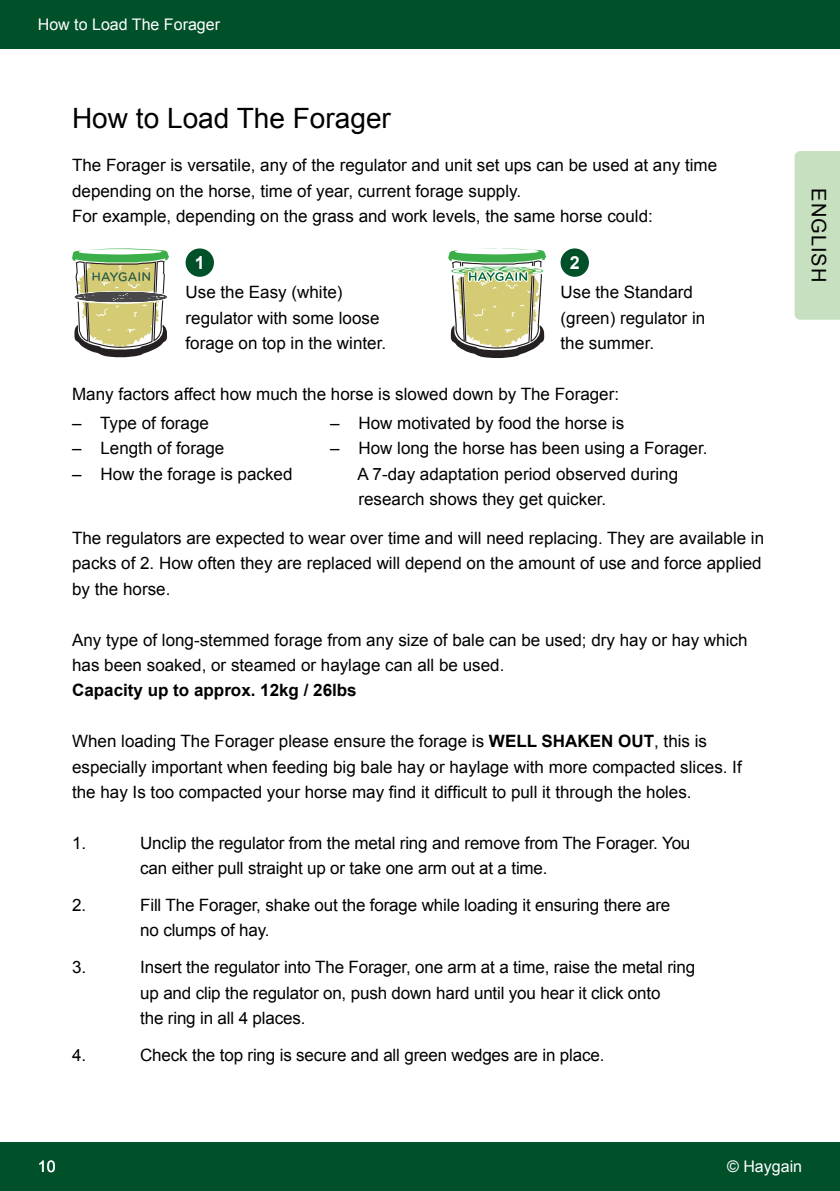
<style>
.page{position:relative;width:840px;height:1191px;background:#fff}
.page>*{position:absolute;margin:0;border:0;box-sizing:border-box;transform-origin:0 0}
.t1{font:28px "Arial";color:#000}
.t2{font:20px "Arial";letter-spacing:.05em;color:#000}
.t3{font:700 18px "Arial";color:#fff}
.t4{font:17px/25.4px "Arial";color:#000}
.t5{font:700 17px "Arial";color:#000}
.t6{font:16px "Arial";color:#fff}
.s1{font-weight:700}
</style>
<div class="page">
<div style="left:0;top:0;width:839px;height:49px;background:#00502a"></div>
<div style="left:0;top:1142px;width:839px;height:49px;background:#00502a"></div>
<svg style="left:72px;top:248px;width:97px;height:110px"></svg>
<div style="left:185px;top:248px;width:29px;height:29px;background:#00502a;border-radius:50%"></div>
<div style="left:560px;top:248px;width:28px;height:29px;background:#00502a;border-radius:50%"></div>
<svg style="left:448px;top:248px;width:99px;height:110px"></svg>
<div style="left:794px;top:151px;width:45px;height:169px;background:#c7e0bf"></div>
<p class="t6" style="left:38px;top:13px;width:184px">How to Load The Forager</p>
<h1 class="t1" style="left:72px;top:100px;width:320px">How to Load The Forager</h1>
<p class="t4" style="left:72px;top:153px;width:646px">The Forager is versatile, any of the regulator and unit set ups can be used at any time depending on the horse, time of year, current forage supply.<br>For example, depending on the grass and work levels, the same horse could:</p>
<p class="t3" style="left:195px;top:251px;width:12px">1</p>
<p class="t3" style="left:569px;top:251px;width:12px">2</p>
<p class="t4" style="left:185px;top:280px;width:202px">Use the Easy (white) regulator with some loose forage on top in the winter.</p>
<p class="t4" style="left:560px;top:280px;width:146px">Use the Standard (green) regulator in the summer.</p>
<p class="t4" style="left:72px;top:381px;width:548px">Many factors affect how much the horse is slowed down by The Forager:</p>
<p class="t4" style="left:72px;top:410px;width:138px">– Type of forage</p>
<p class="t4" style="left:72px;top:436px;width:154px">– Length of forage</p>
<p class="t4" style="left:72px;top:461px;width:222px">– How the forage is packed</p>
<p class="t4" style="left:330px;top:410px;width:295px">– How motivated by food the horse is</p>
<p class="t4" style="left:357px;top:436px;width:351px;text-indent:-27px">– How long the horse has been using a Forager.<br>A 7-day adaptation period observed during research shows they get quicker.</p>
<p class="t4" style="left:72px;top:525px;width:693px">The regulators are expected to wear over time and will need replacing. They are available in packs of 2. How often they are replaced will depend on the amount of use and force applied by the horse.</p>
<p class="t4" style="left:72px;top:627px;width:676px">Any type of long-stemmed forage from any size of bale can be used; dry hay or hay which has been soaked, or steamed or haylage can all be used.</p>
<p class="t5" style="left:72px;top:679px;width:286px">Capacity up to approx. 12kg / 26lbs</p>
<p class="t4" style="left:72px;top:728px;width:670px">When loading The Forager please ensure the forage is <span class="s1">WELL SHAKEN OUT</span>, this is especially important when feeding big bale hay or haylage with more compacted slices. If the hay Is too compacted your horse may find it difficult to pull it through the holes.</p>
<p class="t4" style="left:72px;top:830px;width:16px">1.</p>
<p class="t4" style="left:140px;top:830px;width:551px">Unclip the regulator from the metal ring and remove from The Forager. You can either pull straight up or take one arm out at a time.</p>
<p class="t4" style="left:72px;top:892px;width:16px">2.</p>
<p class="t4" style="left:140px;top:892px;width:531px">Fill The Forager, shake out the forage while loading it ensuring there are no clumps of hay.</p>
<p class="t4" style="left:72px;top:954px;width:16px">3.</p>
<p class="t4" style="left:140px;top:954px;width:556px">Insert the regulator into The Forager, one arm at a time, raise the metal ring up and clip the regulator on, push down hard until you hear it click onto<br>the ring in all 4 places.</p>
<p class="t4" style="left:72px;top:1042px;width:16px">4.</p>
<p class="t4" style="left:140px;top:1042px;width:465px">Check the top ring is secure and all green wedges are in place.</p>
<p class="t2" style="left:831px;top:188px;width:95px;rotate:90deg">ENGLISH</p>
<p class="t6" style="left:38px;top:1155px;width:19px">10</p>
<p class="t6" style="left:726px;top:1155px;width:76px">© Haygain</p>
</div>
